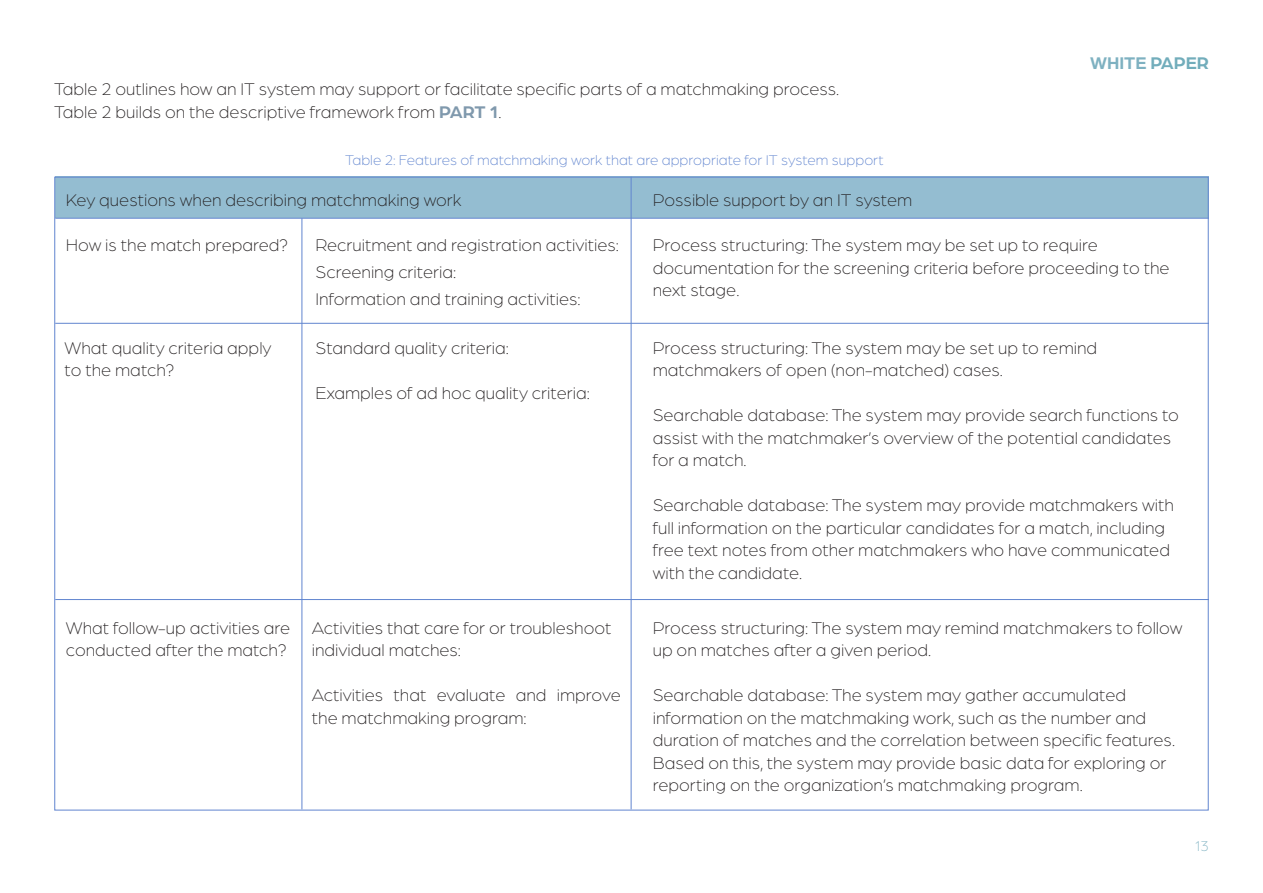
<style>
.page{position:relative;width:1263px;height:893px;background:#fff}
.page>*{position:absolute;margin:0;border:0;box-sizing:border-box;transform-origin:0 0}
.Paragraph_Style_1{font:300 18px/22.5px "Arboria";color:#231f20}
.t1{font:700 18px "Arboria";color:#7eb1c1}
.t2{font:300 15px "Arboria";color:#6185cf}
.t3{font:300 15px "Arboria";color:#7eb1c1}
.s1{font-weight:700;color:#8099ad}
.s2{color:#72adbb}
</style>
<div class="page">
<div style="left:55px;top:177px;width:1153px;height:41px;background:#94bdd1"></div>
<hr style="left:55px;top:218px;width:1154px;height:1px;background:#6185cf">
<hr style="left:55px;top:323px;width:1154px;height:1px;background:#6185cf">
<hr style="left:55px;top:599px;width:1154px;height:1px;background:#6185cf">
<hr style="left:302px;top:218px;width:1px;height:591px;background:#6185cf">
<hr style="left:631px;top:177px;width:1px;height:632px;background:#6185cf">
<p class="Paragraph_Style_1" style="left:54px;top:77px;width:787px">Table 2 outlines how an IT system may support or facilitate specific parts of a matchmaking process.<br>Table 2 builds on the descriptive framework from <span class="s1">PART 1</span>.</p>
<p class="t2" style="left:345px;top:150px;width:540px">Table 2: Features of matchmaking work that are appropriate for IT system support</p>
<p class="t1" style="left:1090px;top:50px;width:120px">WHITE <span class="s2">PAPER</span></p>
<p class="Paragraph_Style_1" style="left:66px;top:188px;width:397px">Key questions when describing matchmaking work</p>
<p class="Paragraph_Style_1" style="left:653px;top:188px;width:261px">Possible support by an IT system</p>
<p class="Paragraph_Style_1" style="left:66px;top:233px;width:224px">How is the match prepared?</p>
<p class="Paragraph_Style_1" style="left:316px;top:233px;width:305px">Recruitment and registration activities:</p>
<p class="Paragraph_Style_1" style="left:316px;top:260px;width:142px">Screening criteria:</p>
<p class="Paragraph_Style_1" style="left:316px;top:287px;width:267px">Information and training activities:</p>
<p class="Paragraph_Style_1" style="left:653px;top:233px;width:518px">Process structuring: The system may be set up to require documentation for the screening criteria before proceeding to the next stage.</p>
<p class="Paragraph_Style_1" style="left:65px;top:336px;width:208px">What quality criteria apply to the match?</p>
<p class="Paragraph_Style_1" style="left:316px;top:336px;width:195px">Standard quality criteria:</p>
<p class="Paragraph_Style_1" style="left:316px;top:381px;width:276px">Examples of ad hoc quality criteria:</p>
<p class="Paragraph_Style_1" style="left:66px;top:616px;width:226px">What follow-up activities are conducted after the match?</p>
<p class="Paragraph_Style_1" style="left:312px;top:616px;width:301px">Activities that care for or troubleshoot individual matches:</p>
<p class="Paragraph_Style_1" style="left:312px;top:683px;width:311px">Activities that evaluate and improve the matchmaking program:</p>
<p class="Paragraph_Style_1" style="left:653px;top:336px;width:446px">Process structuring: The system may be set up to remind matchmakers of open (non-matched) cases.</p>
<p class="Paragraph_Style_1" style="left:653px;top:403px;width:528px">Searchable database: The system may provide search functions to assist with the matchmaker’s overview of the potential candidates for a match.</p>
<p class="Paragraph_Style_1" style="left:653px;top:493px;width:523px">Searchable database: The system may provide matchmakers with full information on the particular candidates for a match, including free text notes from other matchmakers who have communicated with the candidate.</p>
<p class="Paragraph_Style_1" style="left:653px;top:616px;width:531px">Process structuring: The system may remind matchmakers to follow up on matches after a given period.</p>
<p class="Paragraph_Style_1" style="left:653px;top:683px;width:524px">Searchable database: The system may gather accumulated information on the matchmaking work, such as the number and duration of matches and the correlation between specific features.<br>Based on this, the system may provide basic data for exploring or reporting on the organization’s matchmaking program.</p>
<p class="t3" style="left:1195px;top:837px;width:16px">13</p>
</div>
